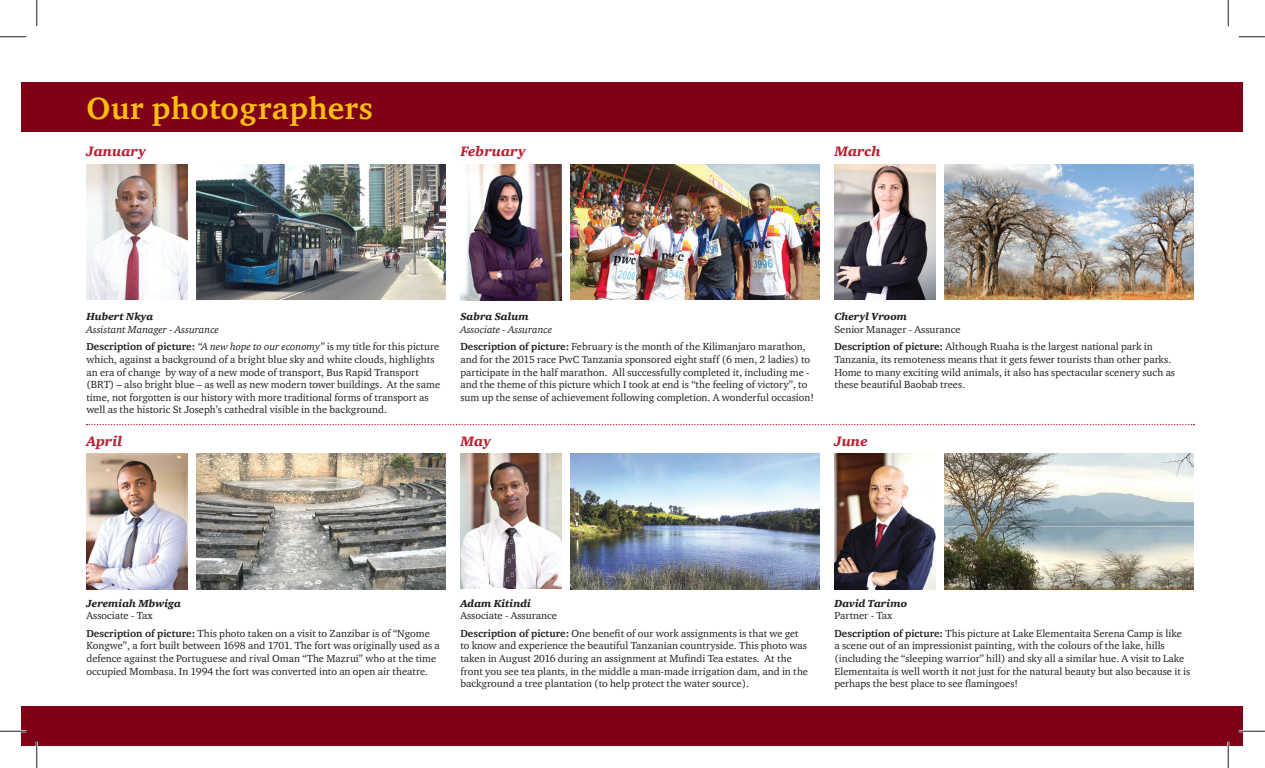
<style>
.page{position:relative;width:1265px;height:768px;background:#fff}
.page>*{position:absolute;margin:0;border:0;box-sizing:border-box;transform-origin:0 0}
.t1{font:700 31.5px "ITC Charter Com";letter-spacing:.015em;color:#fdbe12}
.t2{font:italic 900 14px "ITC Charter Com";color:#b91f33}
.t3{font:10.5px/12.6px "ITC Charter Com";color:#231f20}
.t4{font:italic 10.5px/17.5px "ITC Charter Com";color:#231f20}
.t5{font:italic 900 10.5px "ITC Charter Com";color:#231f20}
.s1{font-weight:700;font-style:normal}
.s2{font-style:normal}
.s3{font-style:italic}
.s4{font-weight:700}
</style>
<div class="page">
<img style="left:196px;top:165px;width:249px;height:135px">
<img style="left:86px;top:165px;width:102px;height:135px">
<img style="left:834px;top:454px;width:101px;height:135px">
<img style="left:460px;top:454px;width:101px;height:135px">
<img style="left:86px;top:454px;width:102px;height:135px">
<img style="left:834px;top:165px;width:101px;height:135px">
<div style="left:22px;top:82px;width:1220px;height:50px;background:#7f0118"></div>
<img style="left:196px;top:454px;width:249px;height:135px">
<img style="left:570px;top:165px;width:249px;height:135px">
<img style="left:570px;top:454px;width:249px;height:135px">
<img style="left:944px;top:165px;width:249px;height:135px">
<img style="left:944px;top:454px;width:249px;height:135px">
<img style="left:460px;top:165px;width:101px;height:135px">
<svg style="left:86px;top:424px;width:1108px;height:1px"></svg>
<div style="left:22px;top:706px;width:1220px;height:40px;background:#7f0118"></div>
<hr style="left:0;top:730px;width:26px;height:2px;background:#fff">
<hr style="left:1238px;top:730px;width:26px;height:2px;background:#fff">
<hr style="left:36px;top:742px;width:2px;height:26px;background:#fff">
<hr style="left:1226px;top:742px;width:2px;height:26px;background:#fff">
<svg style="left:0;top:36px;width:26px;height:1px"></svg>
<svg style="left:1238px;top:36px;width:26px;height:1px"></svg>
<svg style="left:0;top:731px;width:26px;height:1px"></svg>
<svg style="left:1238px;top:731px;width:26px;height:1px"></svg>
<svg style="left:36px;top:0;width:1px;height:26px"></svg>
<svg style="left:36px;top:742px;width:1px;height:26px"></svg>
<svg style="left:1227px;top:0;width:1px;height:26px"></svg>
<svg style="left:1227px;top:742px;width:1px;height:26px"></svg>
<h1 class="t1" style="left:86px;top:88px;width:288px">Our photographers</h1>
<h2 class="t2" style="left:86px;top:142px;width:61px">January</h2>
<h2 class="t2" style="left:460px;top:142px;width:67px">February</h2>
<h2 class="t2" style="left:834px;top:142px;width:48px">March</h2>
<p class="t5" style="left:86px;top:310px;width:68px">Hubert Nkya</p>
<p class="t4" style="left:86px;top:320px;width:354px">Assistant Manager - Assurance<br><span class="s1">Description of picture:</span> “A new hope to our economy” <span class="s2">is my title for this picture</span></p>
<p class="t3" style="left:86px;top:353px;width:355px">which, against a background of a bright blue sky and white clouds, highlights an era of change by way of a new mode of transport, Bus Rapid Transport (BRT) – also bright blue – as well as new modern tower buildings. At the same time, not forgotten is our history with more traditional forms of transport as well as the historic St Joseph’s cathedral visible in the background.</p>
<h2 class="t2" style="left:86px;top:432px;width:37px">April</h2>
<p class="t5" style="left:460px;top:310px;width:70px">Sabra Salum</p>
<p class="t3" style="left:460px;top:320px;width:347px;line-height:17.5px"><span class="s3">Associate - Assurance<br></span><span class="s4">Description of picture:</span> February is the month of the Kilimanjaro marathon,</p>
<p class="t3" style="left:460px;top:353px;width:355px">and for the 2015 race PwC Tanzania sponsored eight staff (6 men, 2 ladies) to participate in the half marathon. All successfully completed it, including me - and the theme of this picture which I took at end is “the feeling of victory”, to sum up the sense of achievement following completion. A wonderful occasion!</p>
<h2 class="t2" style="left:460px;top:432px;width:32px">May</h2>
<p class="t5" style="left:834px;top:310px;width:74px">Cheryl Vroom</p>
<p class="t3" style="left:834px;top:320px;width:320px;line-height:17.5px">Senior Manager - Assurance<br><span class="s4">Description of picture:</span> Although Ruaha is the largest national park in</p>
<p class="t3" style="left:834px;top:353px;width:342px">Tanzania, its remoteness means that it gets fewer tourists than other parks.<br>Home to many exciting wild animals, it also has spectacular scenery such as these beautiful Baobab trees.</p>
<h2 class="t2" style="left:834px;top:432px;width:35px">June</h2>
<p class="t5" style="left:86px;top:597px;width:96px">Jeremiah Mbwiga</p>
<p class="t3" style="left:86px;top:607px;width:345px;line-height:17.5px">Associate - Tax<br><span class="s4">Description of picture:</span> This photo taken on a visit to Zanzibar is of “Ngome</p>
<p class="t3" style="left:86px;top:639px;width:355px">Kongwe”, a fort built between 1698 and 1701. The fort was originally used as a defence against the Portuguese and rival Oman “The Mazrui” who at the time occupied Mombasa. In 1994 the fort was converted into an open air theatre.</p>
<p class="t5" style="left:460px;top:597px;width:72px">Adam Kitindi</p>
<p class="t3" style="left:460px;top:607px;width:340px;line-height:17.5px">Associate - Assurance<br><span class="s4">Description of picture:</span> One benefit of our work assignments is that we get</p>
<p class="t3" style="left:460px;top:639px;width:349px">to know and experience the beautiful Tanzanian countryside. This photo was taken in August 2016 during an assignment at Mufindi Tea estates. At the front you see tea plants, in the middle a man-made irrigation dam, and in the background a tree plantation (to help protect the water source).</p>
<p class="t5" style="left:834px;top:597px;width:74px">David Tarimo</p>
<p class="t3" style="left:834px;top:607px;width:349px;line-height:17.5px">Partner - Tax<br><span class="s4">Description of picture:</span> This picture at Lake Elementaita Serena Camp is like</p>
<p class="t3" style="left:834px;top:639px;width:357px">a scene out of an impressionist painting, with the colours of the lake, hills (including the “sleeping warrior” hill) and sky all a similar hue. A visit to Lake Elementaita is well worth it not just for the natural beauty but also because it is perhaps the best place to see flamingoes!</p>
</div>
